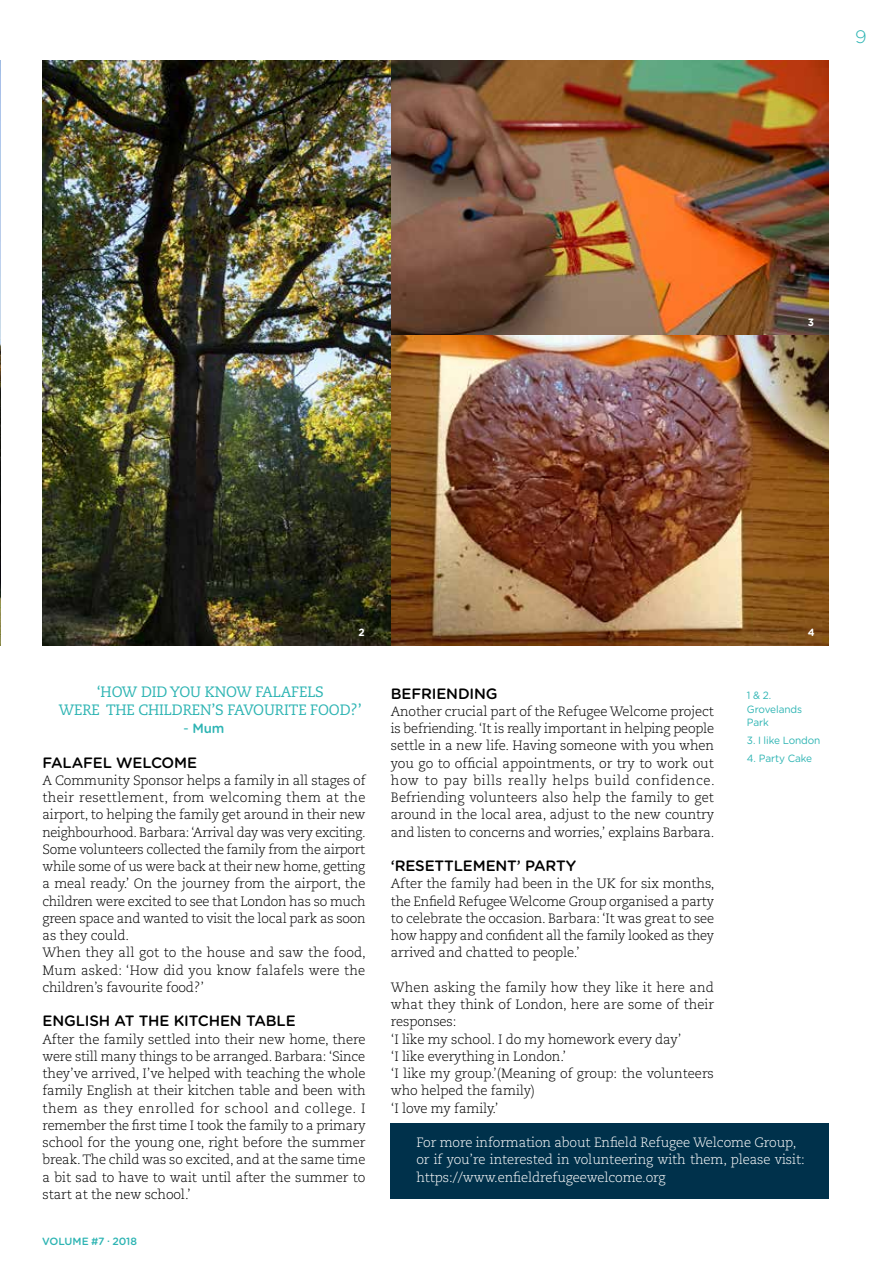
<style>
.page{position:relative;width:893px;height:1263px;background:#fff}
.page>*{position:absolute;margin:0;border:0;box-sizing:border-box;transform-origin:0 0}
.t1{font:300 18px "Gotham Rounded";color:#2db4b3}
.t2{font:500 15px "Gotham Rounded";letter-spacing:-.01em;color:#000}
.t3{font:15px/18px "Caecilia";letter-spacing:-.01em;color:#2db4b3;text-align:center;scale:.96 1}
.t4{font:300 13.5px/17.2px "Caecilia";letter-spacing:-.01em;color:#000;text-align:justify}
.t5{font:300 13.5px/17.2px "Caecilia";letter-spacing:-.01em;color:#fff}
.t6{font:500 13.5px "Gotham Rounded";color:#2db4b3}
.t7{font:10.5px/13.5px "Gotham Rounded";letter-spacing:-.01em;color:#2db4b3;scale:.96 1}
.t8{font:500 10.5px "Gotham Rounded";letter-spacing:-.005em;color:#2db4b3}
.t9{font:700 10.5px "Gotham Rounded";color:#fff;scale:.96 1}
.s1{font-family:"Caecilia";font-weight:400;font-size:15px}
</style>
<div class="page">
<img style="left:391px;top:61px;width:437px;height:275px">
<img style="left:43px;top:61px;width:348px;height:584px">
<img style="left:391px;top:336px;width:437px;height:309px">
<img style="left:0;top:60px;width:1px;height:585px">
<div style="left:391px;top:1124px;width:438px;height:75px;background:#00314b"></div>
<h1 class="t1" style="left:855px;top:25px;width:13px">9</h1>
<p class="t9" style="left:808px;top:315px;width:8px">3</p>
<p class="t9" style="left:359px;top:624px;width:8px">2</p>
<p class="t3" style="left:59px;top:683px;width:317px">‘HOW DID YOU KNOW FALAFELS<br>WERE THE CHILDREN’S FAVOURITE FOOD?’</p>
<p class="t6" style="left:183px;top:718px;width:43px"><span class="s1">-</span> Mum</p>
<p class="t2" style="left:43px;top:751px;width:156px">FALAFEL WELCOME</p>
<p class="t4" style="left:43px;top:772px;width:325px;text-align:left">A Community Sponsor helps a family in all stages of their resettlement, from welcoming them at the airport, to helping the family get around in their new neighbourhood. Barbara: ‘Arrival day was very exciting.<br>Some volunteers collected the family from the airport while some of us were back at their new home, getting a meal ready.’ On the journey from the airport, the children were excited to see that London has so much green space and wanted to visit the local park as soon as they could.<br>When they all got to the house and saw the food, Mum asked: ‘How did you know falafels were the children’s favourite food?’</p>
<p class="t2" style="left:43px;top:1010px;width:255px">ENGLISH AT THE KITCHEN TABLE</p>
<p class="t4" style="left:43px;top:1031px;width:325px">After the family settled into their new home, there were still many things to be arranged. Barbara: ‘Since they’ve arrived, I’ve helped with teaching the whole family English at their kitchen table and been with them as they enrolled for school and college. I remember the first time I took the family to a primary school for the young one, right before the summer break. The child was so excited, and at the same time a bit sad to have to wait until after the summer to start at the new school.’</p>
<p class="t8" style="left:42px;top:1233px;width:96px">VOLUME #7 . 2018</p>
<p class="t2" style="left:391px;top:682px;width:108px">BEFRIENDING</p>
<p class="t4" style="left:391px;top:703px;width:325px">Another crucial part of the Refugee Welcome project is befriending. ‘It is really important in helping people settle in a new life. Having someone with you when you go to official appointments, or try to work out how to pay bills really helps build confidence.<br>Befriending volunteers also help the family to get around in the local area, adjust to the new country and listen to concerns and worries,’ explains Barbara.</p>
<p class="t2" style="left:391px;top:855px;width:187px">‘RESETTLEMENT’ PARTY</p>
<p class="t4" style="left:391px;top:875px;width:325px">After the family had been in the UK for six months, the Enfield Refugee Welcome Group organised a party to celebrate the occasion. Barbara: ‘It was great to see how happy and confident all the family looked as they arrived and chatted to people.’</p>
<p class="t4" style="left:391px;top:979px;width:325px;text-align:left">When asking the family how they like it here and what they think of London, here are some of their responses:<br>‘I like my school. I do my homework every day’<br>‘I like everything in London.’<br>‘I like my group.’(Meaning of group: the volunteers who helped the family)<br>‘I love my family.’</p>
<p class="t9" style="left:808px;top:625px;width:9px">4</p>
<p class="t7" style="left:747px;top:688px;width:59px">1 &amp; 2.<br>Grovelands<br>Park</p>
<p class="t7" style="left:747px;top:733px;width:78px">3. I like London</p>
<p class="t7" style="left:747px;top:751px;width:69px">4. Party Cake</p>
<p class="t5" style="left:416px;top:1134px;width:390px">For more information about Enfield Refugee Welcome Group, or if you’re interested in volunteering with them, please visit: https://www.enfieldrefugeewelcome.org</p>
</div>
